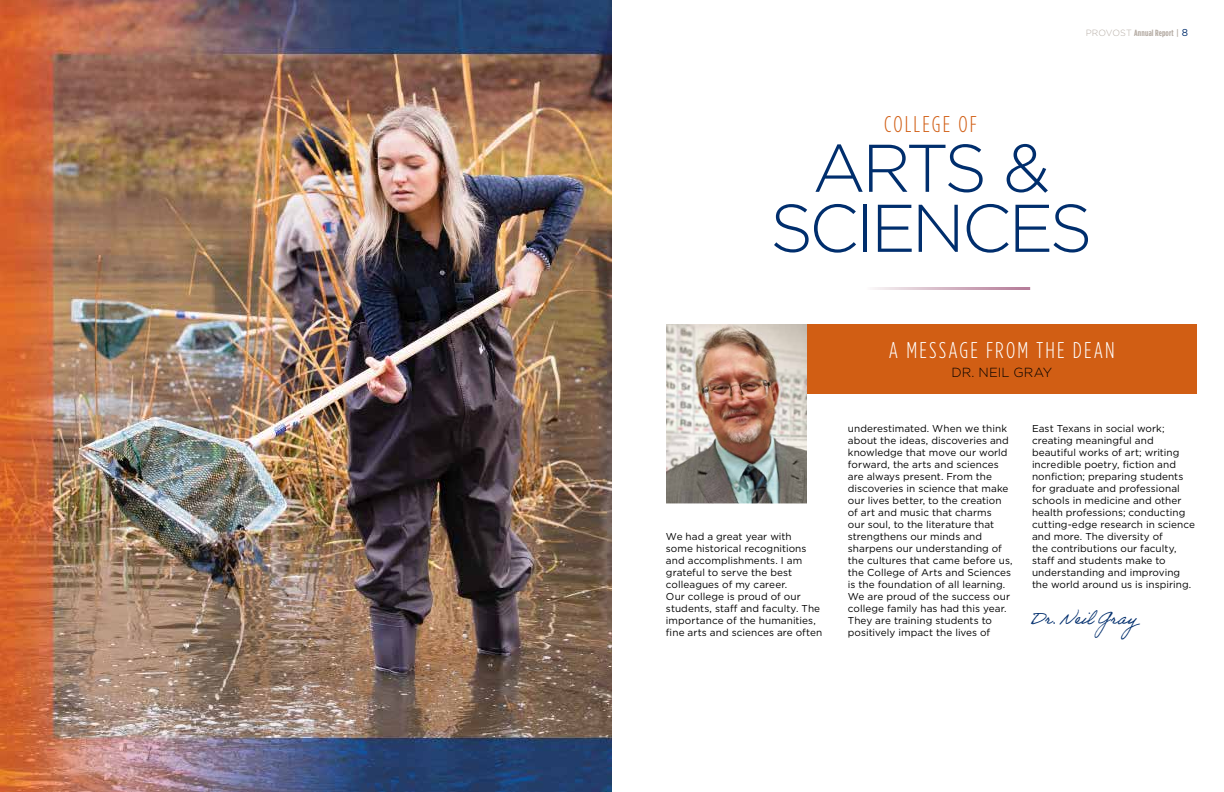
<style>
.page{position:relative;width:1224px;height:792px;background:#fff}
.page>*{position:absolute;margin:0;border:0;box-sizing:border-box;transform-origin:0 0}
.t1{font:300 67.3px/60px "Gotham";letter-spacing:-.055em;color:#002e6d;text-align:center}
.t2{font:300 22.7px "Gotham Condensed";letter-spacing:.095em;color:#fff}
.t3{font:300 22.7px "Gotham Condensed";letter-spacing:.095em;color:#d15e14}
.t4{font:18.2px "Adobe Handwriting Ernie";letter-spacing:-.005em;color:#002e6d}
.t5{font:300 13.2px "Gotham";letter-spacing:.005em;color:#000}
.t6{font:10px/12px "Gotham";letter-spacing:.005em;color:#000}
.t7{font:700 9px "Gotham Condensed";letter-spacing:.015em;color:#b6ada5}
.s1{font-family:"Gotham";font-weight:300}
.s2{font-family:"Gotham";font-weight:400;font-size:10px;color:#002e6d}
</style>
<div class="page">
<img style="left:0;top:0;width:612px;height:792px">
<div style="left:693px;top:324px;width:504px;height:69px;background:#d15e14"></div>
<img style="left:666px;top:324px;width:141px;height:179px">
<p class="t7" style="left:1086px;top:28px;width:104px"><span class="s1">PROVOST</span> Annual Report | <span class="s2">8</span></p>
<h2 class="t3" style="left:884px;top:111px;width:94px">COLLEGE OF</h2>
<h1 class="t1" style="left:770px;top:136px;width:324px">ARTS &amp;<br>SCIENCES</h1>
<p class="t6" style="left:666px;top:530px;width:158px">We had a great year with<br>some historical recognitions and accomplishments. I am grateful to serve the best colleagues of my career.<br>Our college is proud of our students, staff and faculty. The importance of the humanities, fine arts and sciences are often</p>
<h2 class="t2" style="left:889px;top:338px;width:228px">A MESSAGE FROM THE DEAN</h2>
<h3 class="t5" style="left:951px;top:364px;width:102px">DR. NEIL GRAY</h3>
<p class="t6" style="left:848px;top:422px;width:166px">underestimated. When we think about the ideas, discoveries and knowledge that move our world forward, the arts and sciences are always present. From the discoveries in science that make our lives better, to the creation of art and music that charms<br>our soul, to the literature that strengthens our minds and sharpens our understanding of the cultures that came before us, the College of Arts and Sciences is the foundation of all learning.<br>We are proud of the success our college family has had this year.<br>They are training students to positively impact the lives of</p>
<p class="t6" style="left:1032px;top:422px;width:165px">East Texans in social work; creating meaningful and beautiful works of art; writing incredible poetry, fiction and nonfiction; preparing students for graduate and professional schools in medicine and other health professions; conducting cutting-edge research in science and more. The diversity of<br>the contributions our faculty, staff and students make to understanding and improving the world around us is inspiring.</p>
<h3 class="t4" style="left:1030px;top:607px;width:118px">Dr. Neil Gray</h3>
</div>
